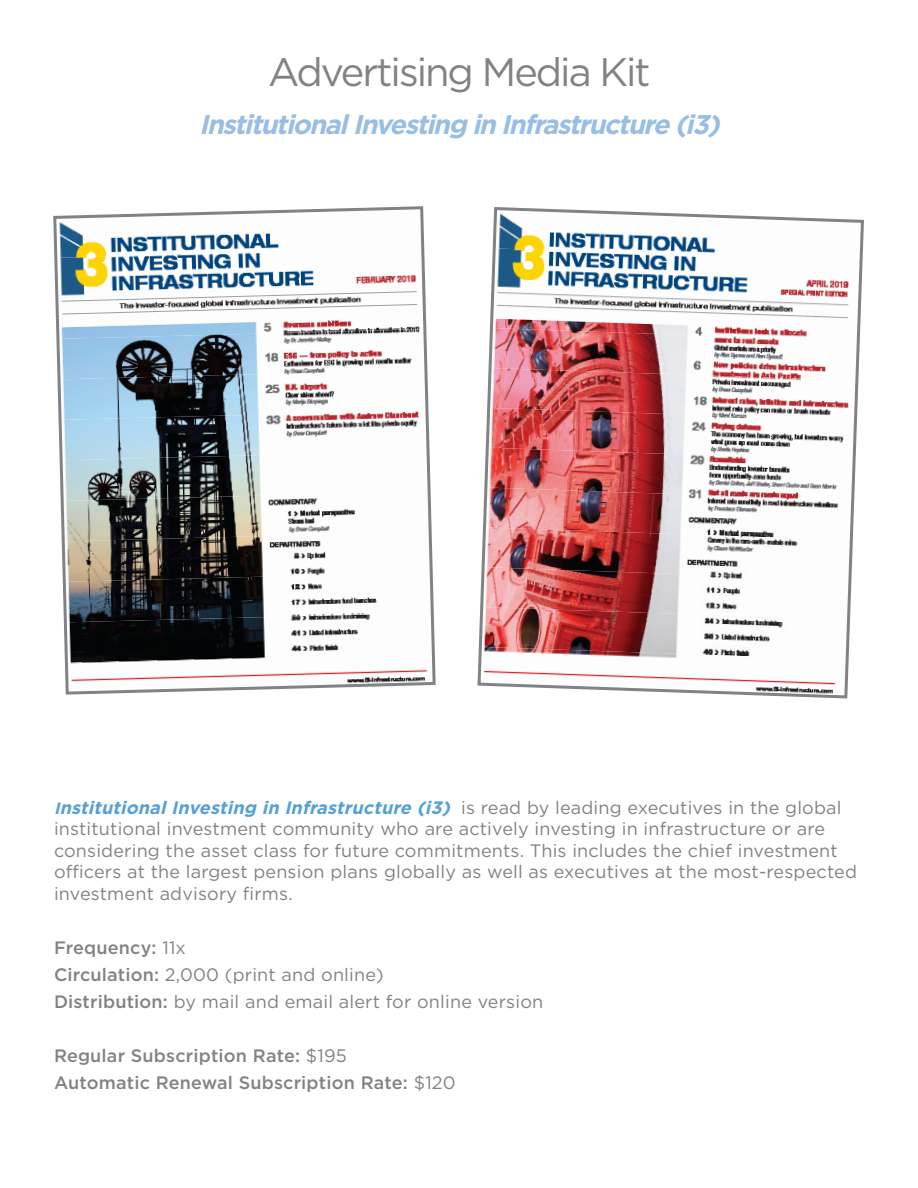
<style>
.page{position:relative;width:918px;height:1188px;background:#fff}
.page>*{position:absolute;margin:0;border:0;box-sizing:border-box;transform-origin:0 0}
.t1{font:39.75px "Gotham";letter-spacing:-.05em;color:#808285}
.t2{font:italic 700 27px "Gotham";color:#98bee3}
.t3{font:18px/21.6px "Gotham";letter-spacing:.01em;color:#808285}
.t4{font:500 18px/27px "Gotham";letter-spacing:.01em;color:#808285}
.s1{font-weight:700;font-style:italic;font-size:16.5px;color:#56a0d5}
.s2{font-weight:700;font-style:italic;color:#56a0d5}
.s3{font-weight:500}
.s4{font-weight:400}
</style>
<div class="page">
<svg style="left:53px;top:206px;width:383px;height:489px"></svg>
<img style="left:477px;top:207px;width:387px;height:492px">
<p class="t1" style="left:268px;top:46px;width:384px">Advertising Media Kit</p>
<p class="t2" style="left:199px;top:106px;width:530px">InstitutionalInvestinginInfrastructure(i3)</p>
<p class="t3" style="left:54px;top:796px;width:804px"><span class="s1">I</span><span class="s2">nstitutionalInvesting in Infrastructure (i3)</span> i s r e a d b y l e a d i n g e x e c u t i v e s i n t h e g l o b a l institutional investment community who are actively investing in infrastructure or are considering the asset class for future commitments. This includes the chief investment officers at the largest pension plans globally as well as executives at the most-respected investment advisory firms.</p>
<p class="t3" style="left:54px;top:934px;width:491px;line-height:27px"><span class="s3">Frequency:</span> 11x<br><span class="s3">Circulation:</span> 2,000 (print and online)<br><span class="s3">Distribution:</span> by mail and email alert for online version</p>
<p class="t4" style="left:54px;top:1042px;width:403px">Regular Subscription Rate: <span class="s4">$195<br></span>Automatic Renewal Subscription Rate: <span class="s4">$120</span></p>
</div>
